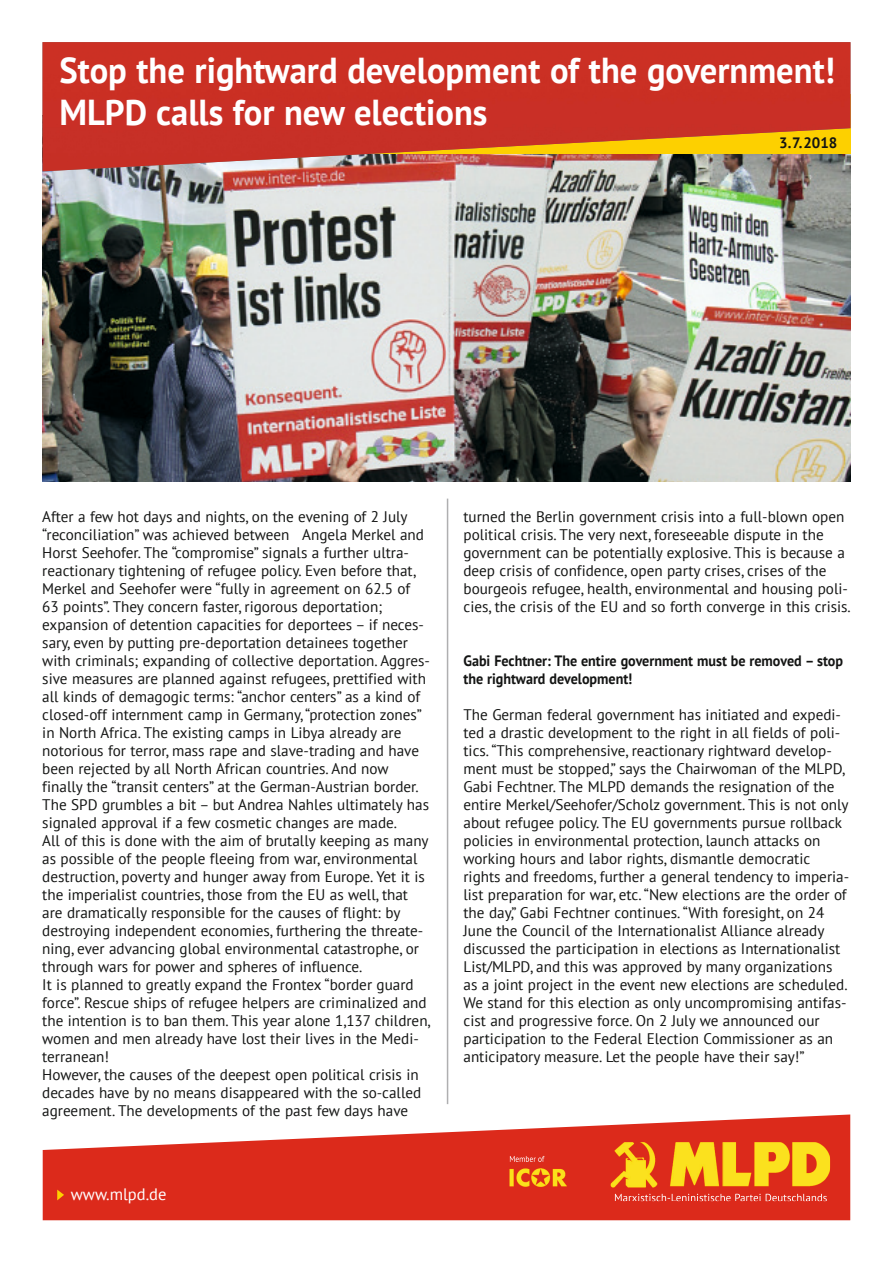
<style>
.page{position:relative;width:893px;height:1263px;background:#fff}
.page>*{position:absolute;margin:0;border:0;box-sizing:border-box;transform-origin:0 0}
.t1{font:700 36px/41.4px "PT Sans";color:#fff;scale:.96 1}
.t2{font:16.5px "PT Sans";color:#fff}
.t3{font:15.3px/18px "PT Sans";color:#131413}
.t4{font:700 15px/18px "PT Sans";color:#131413;scale:.94 1}
.t5{font:700 15px "PT Sans";color:#131413}
</style>
<div class="page">
<img style="left:42px;top:115px;width:808px;height:366px">
<svg style="left:43px;top:1114px;width:807px;height:106px;fill:#dc2a1b"></svg>
<svg style="left:57px;top:1189px;width:7px;height:11px"></svg>
<hr style="left:447px;top:499px;width:1px;height:605px;background:#afafb0">
<img style="left:43px;top:42px;width:807px;height:129px">
<img style="left:509px;top:1142px;width:321px;height:58px">
<img style="left:615px;top:1194px;width:212px;height:6px">
<img style="left:510px;top:1156px;width:35px;height:6px">
<h1 class="t1" style="left:60px;top:49px;width:809px">Stop the rightward development of the government!<br>MLPD calls for new elections</h1>
<p class="t5" style="left:779px;top:133px;width:60px">3. 7. 2018</p>
<p class="t3" style="left:42px;top:507px;width:390px">After a few hot days and nights, on the evening of 2 July “reconciliation” was achieved between Angela Merkel and Horst Seehofer. The “compromise” signals a further ultra&shy;reactionary tightening of refugee policy. Even before that, Merkel and Seehofer were “fully in agreement on 62.5 of 63 points”. They concern faster, rigorous deportation; expansion of detention capacities for deportees – if neces&shy;sary, even by putting pre-deportation detainees together with criminals; expanding of collective deportation. Aggres&shy;sive measures are planned against refugees, prettified with all kinds of demagogic terms: “anchor centers” as a kind of closed-off internment camp in Germany, “protection zones” in North Africa. The existing camps in Libya already are notorious for terror, mass rape and slave-trading and have been rejected by all North African countries. And now finally the “transit centers” at the German-Austrian border.<br>The SPD grumbles a bit – but Andrea Nahles ultimately has signaled approval if a few cosmetic changes are made.<br>All of this is done with the aim of brutally keeping as many as possible of the people fleeing from war, environmental destruction, poverty and hunger away from Europe. Yet it is the imperialist countries, those from the EU as well, that are dramatically responsible for the causes of flight: by destroying independent economies, furthering the threate&shy;ning, ever advancing global environmental catastrophe, or through wars for power and spheres of influence.<br>It is planned to greatly expand the Frontex “border guard force”. Rescue ships of refugee helpers are criminalized and the intention is to ban them. This year alone 1,137 children, women and men already have lost their lives in the Medi&shy;terranean!<br>However, the causes of the deepest open political crisis in decades have by no means disappeared with the so-called agreement. The developments of the past few days have</p>
<p class="t3" style="left:463px;top:507px;width:389px">turned the Berlin government crisis into a full-blown open political crisis. The very next, foreseeable dispute in the government can be potentially explosive. This is because a deep crisis of confidence, open party crises, crises of the bourgeois refugee, health, environmental and housing poli&shy;cies, the crisis of the EU and so forth converge in this crisis.</p>
<p class="t4" style="left:463px;top:651px;width:405px">Gabi Fechtner: The entire government must be removed – stop the rightward development!</p>
<p class="t3" style="left:463px;top:705px;width:387px">The German federal government has initiated and expedi&shy;ted a drastic development to the right in all fields of poli&shy;tics. “This comprehensive, reactionary rightward develop&shy;ment must be stopped,” says the Chairwoman of the MLPD, Gabi Fechtner. The MLPD demands the resignation of the entire Merkel/Seehofer/Scholz government. This is not only about refugee policy. The EU governments pursue rollback policies in environmental protection, launch attacks on working hours and labor rights, dismantle democratic rights and freedoms, further a general tendency to imperia&shy;list preparation for war, etc. “New elections are the order of the day,” Gabi Fechtner continues. “With foresight, on 24<br>June the Council of the Internationa list Alliance already discussed the participation in elections as Internationalist List/MLPD, and this was approved by many organizations as a joint project in the event new elections are scheduled.<br>We stand for this election as only uncompromising antifas&shy;cist and progressive force. On 2 July we announced our participation to the Federal Election Commissioner as an anticipatory measure. Let the people have their say!”</p>
<p class="t2" style="left:71px;top:1184px;width:97px">www.mlpd.de</p>
</div>
